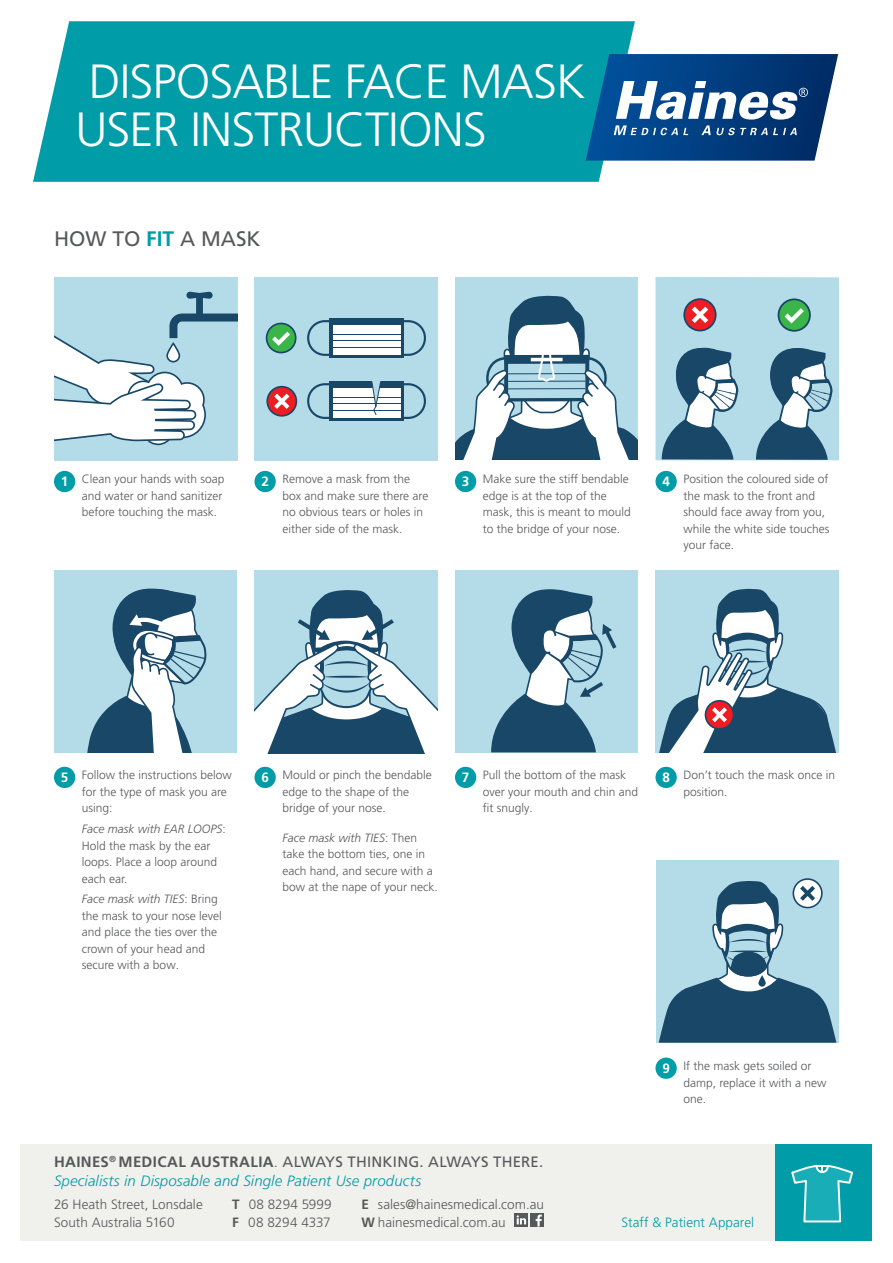
<style>
.page{position:relative;width:893px;height:1263px;background:#fff}
.page>*{position:absolute;margin:0;border:0;box-sizing:border-box;transform-origin:0 0}
.t1{font:300 48px/48px "Frutiger LT Pro";letter-spacing:-.02em;color:#fff}
.t2{font:21px "Frutiger LT Pro";color:#57585a}
.t3{font:italic 300 15px/19.5px "Frutiger LT Pro";letter-spacing:.01em;color:#009ca7}
.t4{font:300 13.5px/18px "Frutiger LT Pro";color:#57585a}
.t5{font:300 13.5px "Frutiger LT Pro";letter-spacing:.005em;color:#009ca7}
.t6{font:700 13.5px "Frutiger LT Pro";color:#fff}
.t7{font:300 12px/16.5px "Frutiger LT Pro";color:#57585a}
.s1{font-weight:700;color:#009ca7}
.s2{font-style:italic}
.s3{font-weight:700;font-style:normal;color:#57585a}
.s4{font-style:normal;color:#57585a}
.s5{font-weight:400;font-style:normal;color:#57585a}
.s6{font-weight:700}
</style>
<div class="page">
<div style="left:33px;top:21px;width:602px;height:161px;background:#009ca7"></div>
<svg style="left:586px;top:54px;width:252px;height:107px;background:#2e6599"></svg>
<div style="left:21px;top:1145px;width:850px;height:96px;background:#f0f0ec"></div>
<div style="left:775px;top:1145px;width:96px;height:96px;background:#009ca7"></div>
<svg style="left:791px;top:1164px;width:62px;height:59px"></svg>
<div style="left:531px;top:1213px;width:13px;height:13px;background:#57585a"></div>
<svg style="left:536px;top:1214px;width:6px;height:12px"></svg>
<svg style="left:515px;top:1213px;width:13px;height:13px"></svg>
<svg style="left:517px;top:1215px;width:9px;height:9px"></svg>
<div style="left:54px;top:471px;width:21px;height:21px;background:#009ca7;border-radius:50%"></div>
<div style="left:254px;top:471px;width:22px;height:21px;background:#009ca7;border-radius:50%"></div>
<div style="left:455px;top:471px;width:21px;height:21px;background:#009ca7;border-radius:50%"></div>
<div style="left:655px;top:471px;width:22px;height:21px;background:#009ca7;border-radius:50%"></div>
<div style="left:54px;top:767px;width:21px;height:21px;background:#009ca7;border-radius:50%"></div>
<div style="left:254px;top:767px;width:22px;height:21px;background:#009ca7;border-radius:50%"></div>
<div style="left:455px;top:767px;width:21px;height:21px;background:#009ca7;border-radius:50%"></div>
<div style="left:655px;top:767px;width:22px;height:21px;background:#009ca7;border-radius:50%"></div>
<div style="left:655px;top:1057px;width:22px;height:22px;background:#009ca7;border-radius:50%"></div>
<div style="left:54px;top:277px;width:183px;height:183px;background:#b3dbe8"></div>
<svg style="left:54px;top:291px;width:183px;height:154px"></svg>
<div style="left:455px;top:277px;width:183px;height:183px;background:#b3dbe8"></div>
<svg style="left:455px;top:295px;width:183px;height:165px"></svg>
<div style="left:655px;top:277px;width:184px;height:183px;background:#b3dbe8"></div>
<svg style="left:778px;top:298px;width:33px;height:34px"></svg>
<svg style="left:683px;top:298px;width:34px;height:33px"></svg>
<svg style="left:662px;top:348px;width:77px;height:112px"></svg>
<svg style="left:756px;top:348px;width:77px;height:112px"></svg>
<div style="left:54px;top:570px;width:183px;height:183px;background:#b3dbe8"></div>
<svg style="left:87px;top:588px;width:120px;height:165px"></svg>
<div style="left:254px;top:570px;width:184px;height:183px;background:#b3dbe8"></div>
<svg style="left:254px;top:590px;width:184px;height:163px"></svg>
<div style="left:455px;top:570px;width:183px;height:183px;background:#b3dbe8"></div>
<svg style="left:491px;top:589px;width:125px;height:163px"></svg>
<div style="left:656px;top:570px;width:183px;height:183px;background:#b3dbe8"></div>
<svg style="left:659px;top:588px;width:177px;height:165px"></svg>
<div style="left:656px;top:860px;width:183px;height:183px;background:#b3dbe8"></div>
<svg style="left:659px;top:878px;width:177px;height:165px"></svg>
<div style="left:254px;top:277px;width:184px;height:183px;background:#b3dbe8"></div>
<svg style="left:307px;top:320px;width:22px;height:36px"></svg>
<svg style="left:404px;top:320px;width:22px;height:36px"></svg>
<div style="left:329px;top:318px;width:75px;height:40px;background:#194767"></div>
<div style="left:333px;top:326px;width:67px;height:29px;background:#fff"></div>
<hr style="left:333px;top:334px;width:67px;height:1px;background:#194767">
<hr style="left:333px;top:340px;width:67px;height:1px;background:#194767">
<hr style="left:333px;top:347px;width:67px;height:1px;background:#194767">
<svg style="left:266px;top:323px;width:31px;height:30px"></svg>
<svg style="left:266px;top:386px;width:31px;height:31px"></svg>
<svg style="left:307px;top:383px;width:22px;height:36px"></svg>
<svg style="left:404px;top:383px;width:22px;height:36px"></svg>
<div style="left:329px;top:381px;width:75px;height:40px;background:#194767"></div>
<div style="left:333px;top:389px;width:67px;height:29px;background:#fff"></div>
<hr style="left:333px;top:397px;width:67px;height:1px;background:#194767">
<hr style="left:333px;top:403px;width:67px;height:1px;background:#194767">
<hr style="left:333px;top:410px;width:67px;height:1px;background:#194767">
<svg style="left:371px;top:381px;width:10px;height:34px"></svg>
<h1 class="t1" style="left:75px;top:57px;width:511px">DISPOSABLE FACE MASK<br>USER INSTRUCTIONS</h1>
<h2 class="t2" style="left:54px;top:226px;width:208px">HOW TO <span class="s1">FIT</span> A MASK</h2>
<p class="t6" style="left:61px;top:474px;width:9px">1</p>
<p class="t7" style="left:282px;top:471px;width:148px">Remove a mask from the box and make sure there are no obvious tears or holes in either side of the mask.</p>
<p class="t6" style="left:261px;top:474px;width:9px">2</p>
<p class="t7" style="left:483px;top:471px;width:150px">Make sure the stiff bendable edge is at the top of the mask, this is meant to mould to the bridge of your nose.</p>
<p class="t6" style="left:462px;top:474px;width:9px">3</p>
<p class="t7" style="left:683px;top:471px;width:148px">Position the coloured side of the mask to the front and should face away from you, while the white side touches your face.</p>
<p class="t7" style="left:82px;top:471px;width:144px">Clean your hands with soap and water or hand sanitizer before touching the mask.</p>
<p class="t6" style="left:662px;top:474px;width:9px">4</p>
<p class="t6" style="left:261px;top:769px;width:9px">6</p>
<p class="t7" style="left:483px;top:767px;width:157px">Pull the bottom of the mask over your mouth and chin and fit snugly.</p>
<p class="t6" style="left:61px;top:769px;width:9px">5</p>
<p class="t7" style="left:282px;top:767px;width:151px">Mould or pinch the bendable edge to the shape of the bridge of your nose.</p>
<p class="t7" style="left:282px;top:829px;width:157px"><span class="s2">Face mask with TIES</span>: Then take the bottom ties, one in each hand, and secure with a bow at the nape of your neck.</p>
<p class="t7" style="left:82px;top:767px;width:152px">Follow the instructions below for the type of mask you are using:</p>
<p class="t7" style="left:82px;top:821px;width:145px"><span class="s2">Face mask with EAR LOOPS</span>:<br>Hold the mask by the ear loops. Place a loop around each ear.</p>
<p class="t7" style="left:82px;top:891px;width:142px"><span class="s2">Face mask with TIES</span>: Bring the mask to your nose level and place the ties over the crown of your head and secure with a bow.</p>
<p class="t6" style="left:462px;top:769px;width:9px">7</p>
<p class="t7" style="left:683px;top:767px;width:153px">Don’t touch the mask once in position.</p>
<p class="t6" style="left:662px;top:769px;width:9px">8</p>
<p class="t3" style="left:54px;top:1152px;width:491px"><span class="s3">HAINES</span><sup>®</sup> <span class="s3">MEDICAL AUSTRALIA</span><span class="s4">.</span> <span class="s5">ALWAYS THINKING. ALWAYS THERE.<br></span>Specialists in Disposable and Single Patient Use products</p>
<p class="t4" style="left:232px;top:1195px;width:101px"><span class="s6">T</span> 08 8294 5999<br><span class="s6">F</span> 08 8294 4337</p>
<p class="t4" style="left:54px;top:1195px;width:150px">26 Heath Street, Lonsdale<br>South Australia 5160</p>
<p class="t4" style="left:361px;top:1195px;width:184px"><span class="s6">E</span> sales@hainesmedical.com.au<br><span class="s6">W</span> hainesmedical.com.au</p>
<p class="t6" style="left:662px;top:1060px;width:9px">9</p>
<p class="t7" style="left:683px;top:1058px;width:145px">If the mask gets soiled or damp, replace it with a new one.</p>
<p class="t5" style="left:621px;top:1214px;width:134px">Staff &amp; Patient Apparel</p>
</div>
